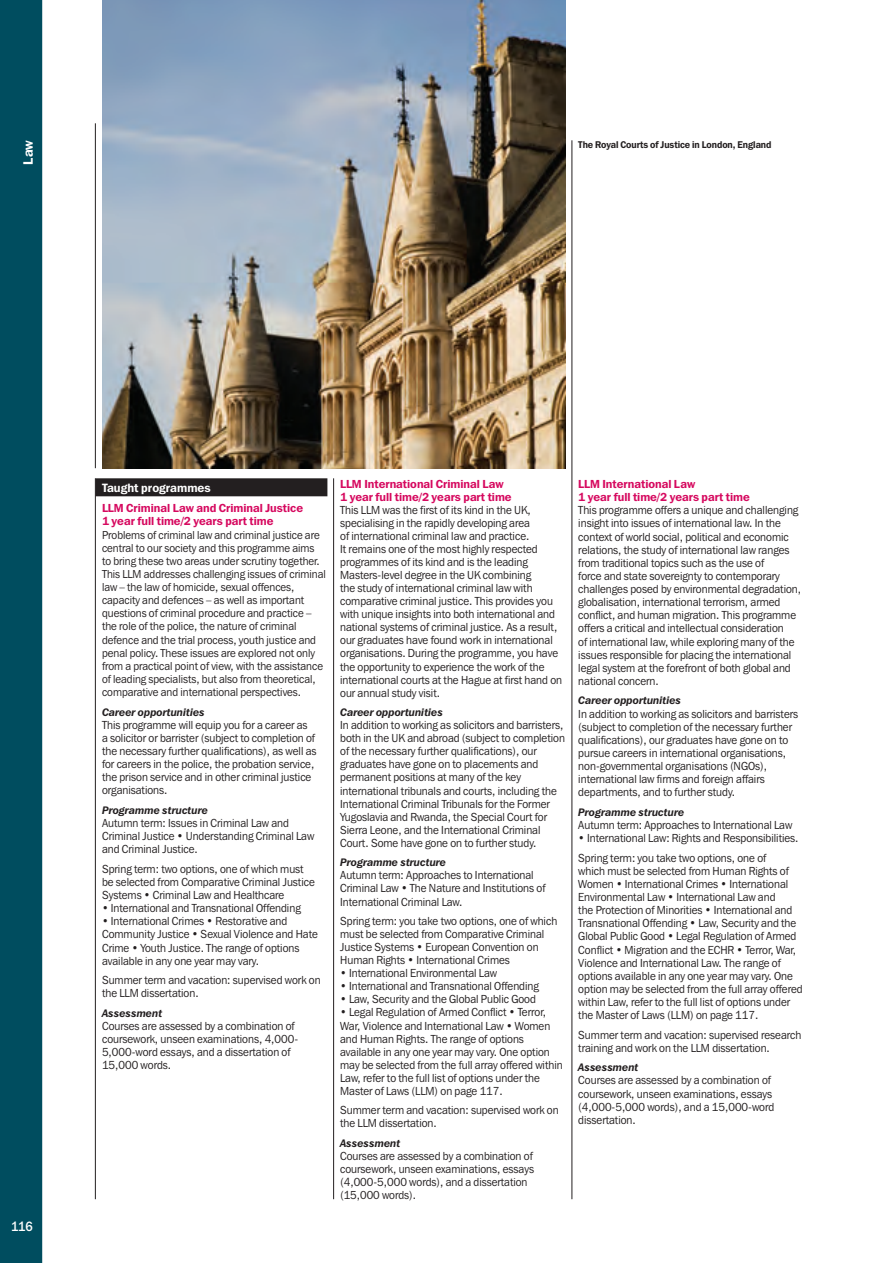
<style>
.page{position:relative;width:893px;height:1263px;background:#fff}
.page>*{position:absolute;margin:0;border:0;box-sizing:border-box;transform-origin:0 0}
.Sider_bar_text_PGP10{font:600 13.5px "Franklin Gothic IT Cby BT";color:#fff}
.Subjects_Body_text_P{font:500 13.35px "Franklin Gothic IT Cby BT";color:#fff;scale:.9 1}
.Core_Degrees_header{font:600 12px "Franklin Gothic IT Cby BT";color:#fff}
.Subjects_Body_text_P-2{font:11.7px/13px "Franklin Gothic IT Cby BT";color:#231f20;scale:.95 1}
.Program_heading_PGP1{font:600 11.7px "Franklin Gothic IT Cby BT";color:#d6095f}
.Subjects_Body_text_P-3{font:11.55px/13.2px "Franklin Gothic IT Cby BT";color:#231f20;scale:.95 1}
.Subjects_Body_sub_he{font:italic 600 10.8px "Franklin Gothic IT Cby BT";color:#231f20}
.Caption_text_PGP10{font:600 9.75px "Franklin Gothic IT Cby BT";letter-spacing:-.005em;color:#231f20;scale:.95 1}
.s1{font-size:11.55px}
</style>
<div class="page">
<hr style="left:572px;top:140px;width:1px;height:1059px;background:#231f20">
<hr style="left:333px;top:478px;width:1px;height:721px;background:#231f20">
<hr style="left:95px;top:123px;width:1px;height:1076px;background:#231f20">
<div style="left:94px;top:468px;width:233px;height:10px;background:#fff"></div>
<div style="left:95px;top:478px;width:232px;height:18px;background:#231f20"></div>
<img style="left:102px;top:0;width:464px;height:468px">
<div style="left:0;top:0;width:42px;height:1263px;background:#004d5f"></div>
<p class="Sider_bar_text_PGP10" style="left:20px;top:165px;width:26px;rotate:-90deg">Law</p>
<p class="Caption_text_PGP10" style="left:578px;top:138px;width:205px">The Royal Courts of Justice in London, England</p>
<p class="Subjects_Body_text_P" style="left:11px;top:1218px;width:26px">116</p>
<p class="Core_Degrees_header" style="left:102px;top:480px;width:110px">Taught programmes</p>
<p class="Program_heading_PGP1" style="left:102px;top:500px;width:203px">LLM Criminal Law and Criminal Justice</p>
<p class="Program_heading_PGP1" style="left:102px;top:514px;width:173px">1 year full time/2 years part time</p>
<p class="Subjects_Body_text_P-3" style="left:102px;top:528px;width:237px">Problems of criminal law and criminal justice are central to our society and this programme aims to bring these two areas under scrutiny together.<br>This LLM addresses challenging issues of criminal law – the law of homicide, sexual offences, capacity and defences – as well as important questions of criminal procedure and practice – the role of the police, the nature of criminal defence and the trial process, youth justice and penal policy. These issues are explored not only from a practical point of view, with the assistance of leading specialists, but also from theoretical, comparative and international perspectives.</p>
<p class="Subjects_Body_sub_he" style="left:102px;top:705px;width:104px">Career opportunities</p>
<p class="Subjects_Body_text_P-2" style="left:102px;top:718px;width:227px">This programme will equip you for a career as<br>a solicitor or barrister (subject to completion of the necessary further qualifications), as well as for careers in the police, the probation service, the prison service and in other criminal justice organisations.</p>
<p class="Subjects_Body_sub_he" style="left:102px;top:803px;width:107px">Programme structure</p>
<p class="Subjects_Body_text_P-2" style="left:102px;top:816px;width:225px">Autumn term: Issues in Criminal Law and<br>Criminal Justice • Understanding Criminal Law and Criminal Justice.</p>
<p class="Subjects_Body_text_P-2" style="left:102px;top:862px;width:225px">Spring term: two options, one of which must be selected from Comparative Criminal Justice<br>Systems • Criminal Law and Healthcare</p>
<p class="Subjects_Body_text_P-2" style="left:102px;top:901px;width:211px">• International and Transnational Offending</p>
<p class="Subjects_Body_text_P-2" style="left:102px;top:914px;width:229px">• International Crimes • Restorative and Community Justice • Sexual Violence and Hate Crime • Youth Justice. The range of options available in any one year may vary.</p>
<p class="Subjects_Body_text_P-2" style="left:102px;top:973px;width:232px">Summer term and vacation: supervised work on the LLM dissertation.</p>
<p class="Subjects_Body_sub_he" style="left:102px;top:1006px;width:62px">Assessment</p>
<p class="Subjects_Body_text_P-2" style="left:102px;top:1019px;width:208px">Courses are assessed by a combination of coursework, unseen examinations, 4,000- 5,000-word essays, and a dissertation of 15,000 words.</p>
<p class="Program_heading_PGP1" style="left:340px;top:476px;width:165px">LLM International Criminal Law</p>
<p class="Program_heading_PGP1" style="left:340px;top:489px;width:173px">1 year full time/2 years part time</p>
<p class="Subjects_Body_text_P-2" style="left:340px;top:503px;width:235px">This LLM was the first of its kind in the UK, specialising in the rapidly developing area<br>of international criminal law and practice.<br>It remains one of the most highly respected programmes of its kind and is the leading Masters-level degree in the UK combining<br>the study of international criminal law with comparative criminal justice. This provides you with unique insights into both international and national systems of criminal justice. As a result, our graduates have found work in international organisations. During the programme, you have the opportunity to experience the work of the international courts at the Hague at first hand on our annual study visit.</p>
<p class="Subjects_Body_sub_he" style="left:340px;top:706px;width:104px">Career opportunities</p>
<p class="Subjects_Body_text_P-2" style="left:340px;top:718px;width:238px">In addition to working as solicitors and barristers, both in the UK and abroad (subject to completion of the necessary further qualifications), our graduates have gone on to placements and permanent positions at many of the key international tribunals and courts, including the International Criminal Tribunals for the Former Yugoslavia and Rwanda, the Special Court for Sierra Leone, and the International Criminal Court. Some have gone on to further study.</p>
<p class="Subjects_Body_sub_he" style="left:340px;top:856px;width:107px">Programme structure</p>
<p class="Subjects_Body_text_P-2" style="left:340px;top:868px;width:218px">Autumn term: Approaches to International<br>Criminal Law • The Nature and Institutions of<br>International Criminal Law.</p>
<p class="Subjects_Body_text_P-2" style="left:340px;top:914px;width:230px">Spring term: you take two options, one of which must be selected from Comparative Criminal Justice Systems • European Convention on Human Rights • International Crimes</p>
<p class="Subjects_Body_text_P-2" style="left:340px;top:966px;width:167px">• International Environmental Law</p>
<p class="Subjects_Body_text_P-2" style="left:340px;top:979px;width:211px">• International and Transnational Offending</p>
<p class="Subjects_Body_text_P-2" style="left:340px;top:993px;width:208px">• Law, Security and the Global Public Good</p>
<p class="Subjects_Body_text_P-2" style="left:340px;top:1006px;width:236px">• Legal Regulation of Armed Conflict • Terror, War, Violence and International Law • Women and Human Rights. The range of options available in any one year may vary. One option may be selected from the full array offered within Law, refer to the full list of options under the Master of Laws (LLM) on page 117.</p>
<p class="Subjects_Body_text_P-2" style="left:340px;top:1103px;width:232px">Summer term and vacation: supervised work on the LLM dissertation.</p>
<p class="Subjects_Body_sub_he" style="left:340px;top:1136px;width:62px">Assessment</p>
<p class="Subjects_Body_text_P-2" style="left:340px;top:1149px;width:206px;text-align:justify">Courses are assessed by a combination of coursework, unseen examinations, essays (4,000-5,000 words), <span class="s1">and a dissertation</span></p>
<p class="Subjects_Body_text_P-3" style="left:340px;top:1188px;width:81px">(15,000 words).</p>
<p class="Program_heading_PGP1" style="left:578px;top:476px;width:118px">LLM International Law</p>
<p class="Program_heading_PGP1" style="left:578px;top:490px;width:173px">1 year full time/2 years part time</p>
<p class="Subjects_Body_text_P-2" style="left:578px;top:503px;width:236px">This programme offers a unique and challenging insight into issues of international law. In the context of world social, political and economic relations, the study of international law ranges from traditional topics such as the use of<br>force and state sovereignty to contemporary challenges posed by environmental degradation, globalisation, international terrorism, armed conflict, and human migration. This programme offers a critical and intellectual consideration<br>of international law, while exploring many of the issues responsible for placing the international legal system at the forefront of both global and national concern.</p>
<p class="Subjects_Body_sub_he" style="left:578px;top:694px;width:104px">Career opportunities</p>
<p class="Subjects_Body_text_P-2" style="left:578px;top:707px;width:233px">In addition to working as solicitors and barristers (subject to completion of the necessary further qualifications), our graduates have gone on to pursue careers in international organisations, non-governmental organisations (NGOs), international law firms and foreign affairs departments, and to further study.</p>
<p class="Subjects_Body_sub_he" style="left:578px;top:805px;width:107px">Programme structure</p>
<p class="Subjects_Body_text_P-2" style="left:578px;top:818px;width:227px">Autumn term: Approaches to International Law</p>
<p class="Subjects_Body_text_P-2" style="left:578px;top:831px;width:233px">• International Law: Rights and Responsibilities.</p>
<p class="Subjects_Body_text_P-2" style="left:578px;top:851px;width:238px">Spring term: you take two options, one of<br>which must be selected from Human Rights of Women • International Crimes • International Environmental Law • International Law and<br>the Protection of Minorities • International and Transnational Offending • Law, Security and the Global Public Good • Legal Regulation of Armed Conflict • Migration and the ECHR • Terror, War, Violence and International Law. The range of options available in any one year may vary. One option may be selected from the full array offered within Law, refer to the full list of options under the Master of Laws (LLM) on page 117.</p>
<p class="Subjects_Body_text_P-2" style="left:578px;top:1028px;width:236px">Summer term and vacation: supervised research training and work on the LLM dissertation.</p>
<p class="Subjects_Body_sub_he" style="left:578px;top:1061px;width:62px">Assessment</p>
<p class="Subjects_Body_text_P-2" style="left:578px;top:1073px;width:208px">Courses are assessed by a combination of coursework, unseen examinations, essays (4,000-5,000 words), and a 15,000-word dissertation.</p>
</div>
